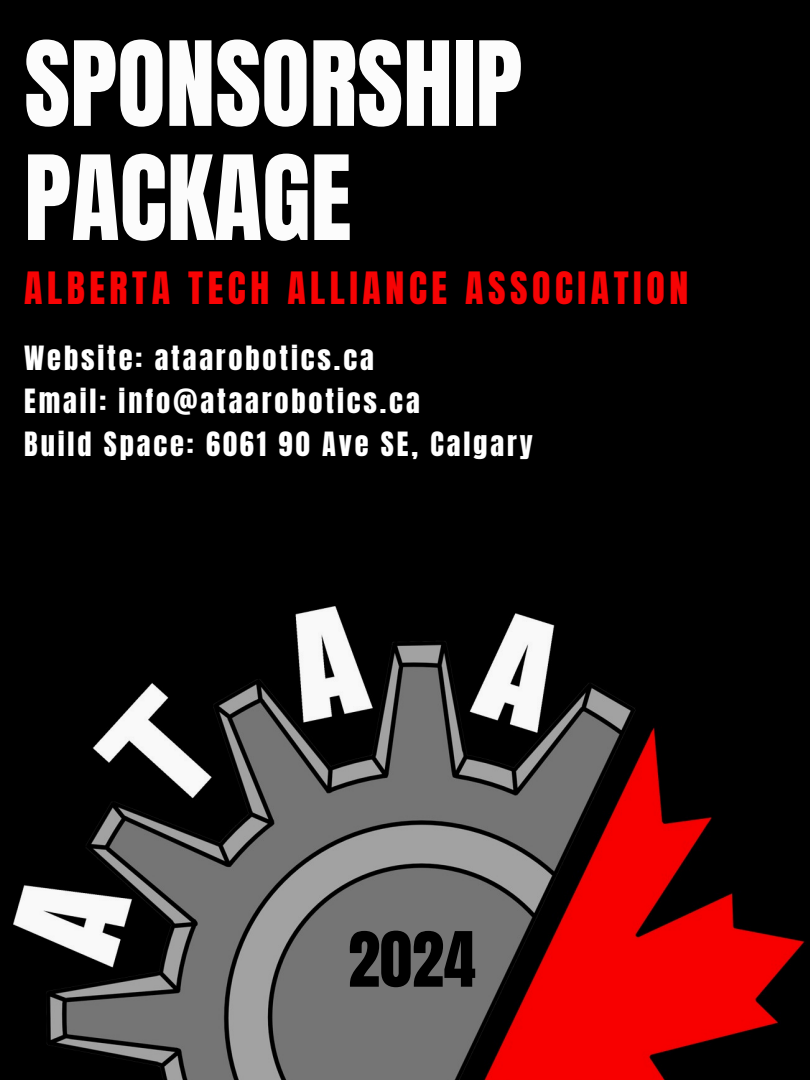
<style>
.page{position:relative;width:810px;height:1080px;background:#000}
.page>*{position:absolute;margin:0;border:0;box-sizing:border-box;transform-origin:0 0}
.t1{font:99.62px "Anton";color:#fcfcfc}
.t2{font:64.69px "Anton";color:#000}
.t3{font:37.94px "Anton";letter-spacing:.12em;color:#f70304}
.t4{font:28.44px "Anton";letter-spacing:.1em;color:#fff}
</style>
<div class="page">
<img style="left:13px;top:606px;width:792px;height:474px">
<p class="t1" style="left:24px;top:13px;width:500px">SPONSORSHIP</p>
<p class="t1" style="left:24px;top:127px;width:329px">PACKAGE</p>
<p class="t3" style="left:24px;top:261px;width:666px">ALBERTA TECH ALLIANCE ASSOCIATION</p>
<p class="t4" style="left:24px;top:338px;width:351px">Website: ataarobotics.ca</p>
<p class="t4" style="left:24px;top:381px;width:397px">Email: info@ataarobotics.ca</p>
<p class="t4" style="left:24px;top:423px;width:510px">Build Space: 6061 90 Ave SE, Calgary</p>
<p class="t2" style="left:348px;top:913px;width:129px">2024</p>
</div>
